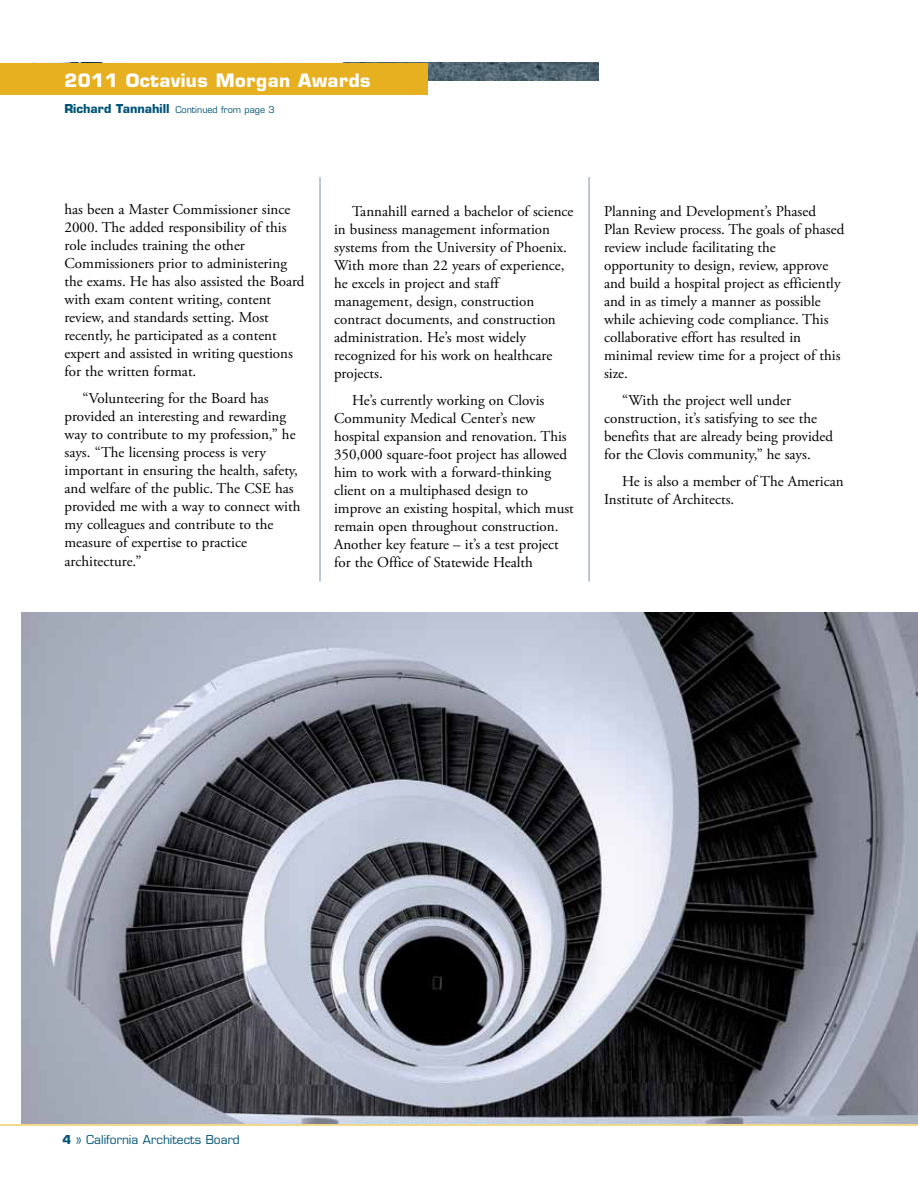
<style>
.page{position:relative;width:918px;height:1188px;background:#fff}
.page>*{position:absolute;margin:0;border:0;box-sizing:border-box;transform-origin:0 0}
.t1{font:700 18px "Eurostile";letter-spacing:.025em;color:#fff}
.t2{font:15px/18px "Adobe Garamond Pro";color:#000}
.t3{font:12px "Eurostile";color:#005478}
.t4{font:9px "Eurostile";color:#005478}
.s1{font-weight:700;font-size:12px}
.s2{font-weight:700}
</style>
<div class="page">
<img style="left:22px;top:613px;width:896px;height:511px">
<img style="left:428px;top:63px;width:170px;height:18px">
<hr style="left:320px;top:177px;width:1px;height:405px;background:#7a92ac">
<hr style="left:589px;top:177px;width:1px;height:405px;background:#7a92ac">
<div style="left:0;top:63px;width:428px;height:31px;background:#e7b020"></div>
<hr style="left:0;top:1125px;width:918px;height:1px;background:#e7b020">
<p class="t1" style="left:64px;top:69px;width:308px">2011 Octavius Morgan Awards</p>
<p class="t4" style="left:64px;top:104px;width:212px"><span class="s1">Richard Tannahill</span> Continued from page 3</p>
<p class="t2" style="left:64px;top:201px;width:242px">has been a Master Commissioner since 2000. The added responsibility of this role includes training the other Commissioners prior to administering the exams. He has also assisted the Board with exam content writing, content review, and standards setting. Most recently, he participated as a content expert and assisted in writing questions for the written format.</p>
<p class="t2" style="left:64px;top:390px;width:237px;text-indent:18px">“Volunteering for the Board has provided an interesting and rewarding way to contribute to my profession,” he says. “The licensing process is very important in ensuring the health, safety, and welfare of the public. The CSE has provided me with a way to connect with my colleagues and contribute to the measure of expertise to practice architecture.”</p>
<p class="t2" style="left:334px;top:203px;width:241px;text-indent:18px">Tannahill earned a bachelor of science in business management information systems from the University of Phoenix.<br>With more than 22 years of experience, he excels in project and staff management, design, construction contract documents, and construction administration. He’s most widely recognized for his work on healthcare projects.</p>
<p class="t2" style="left:334px;top:392px;width:241px;text-indent:18px">He’s currently working on Clovis Community Medical Center’s new hospital expansion and renovation. This 350,000 square-foot project has allowed him to work with a forward-thinking client on a multiphased design to improve an existing hospital, which must remain open throughout construction.<br>Another key feature – it’s a test project for the Office of Statewide Health</p>
<p class="t2" style="left:604px;top:203px;width:242px">Planning and Development’s Phased Plan Review process. The goals of phased review include facilitating the opportunity to design, review, approve and build a hospital project as efficiently and in as timely a manner as possible while achieving code compliance. This collaborative effort has resulted in minimal review time for a project of this size.</p>
<p class="t2" style="left:604px;top:392px;width:231px;text-indent:18px">“With the project well under construction, it’s satisfying to see the benefits that are already being provided for the Clovis community,” he says.</p>
<p class="t2" style="left:604px;top:473px;width:241px;text-indent:18px">He is also a member of The American<br>Institute of Architects.</p>
<p class="t3" style="left:63px;top:1132px;width:179px"><span class="s2">4</span> » California Architects Board</p>
</div>
